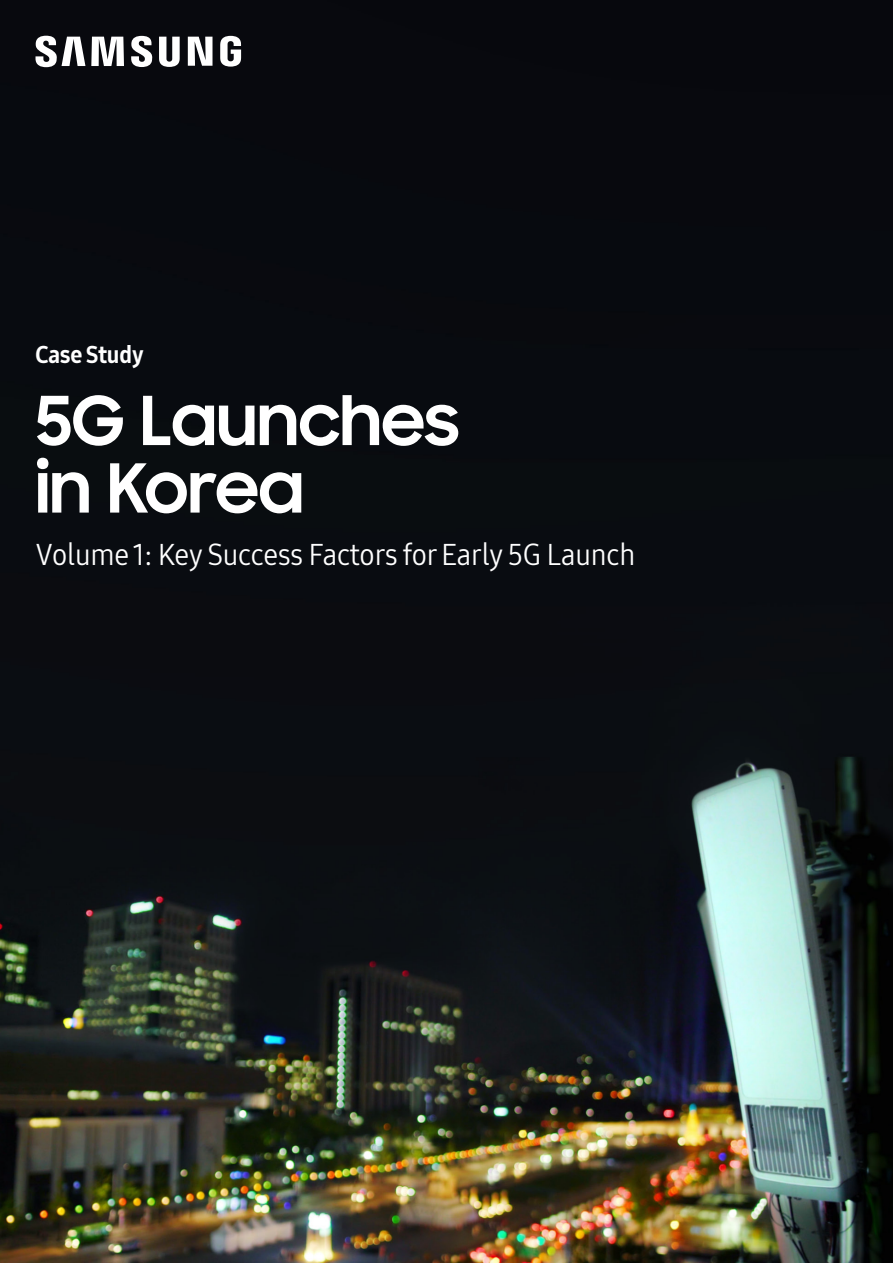
<style>
.page{position:relative;width:893px;height:1263px;background:#fff}
.page>*{position:absolute;margin:0;border:0;box-sizing:border-box;transform-origin:0 0}
.t1{font:700 67.5px/67.5px "Samsung Sharp Sans";letter-spacing:-.005em;color:#fff}
.t2{font:30px "Samsung One 400 C";letter-spacing:-.005em;color:#fff}
.t3{font:24px "Samsung One 800 C";letter-spacing:-.005em;color:#fff}
</style>
<div class="page">
<img style="left:0;top:0;width:893px;height:1263px">
<svg style="left:36px;top:36px;width:205px;height:31px"></svg>
<p class="t3" style="left:36px;top:338px;width:110px">Case Study</p>
<h1 class="t1" style="left:36px;top:384px;width:426px">5G Launches in Korea</h1>
<p class="t2" style="left:36px;top:534px;width:601px">Volume 1: Key Success Factors for Early 5G Launch</p>
</div>
